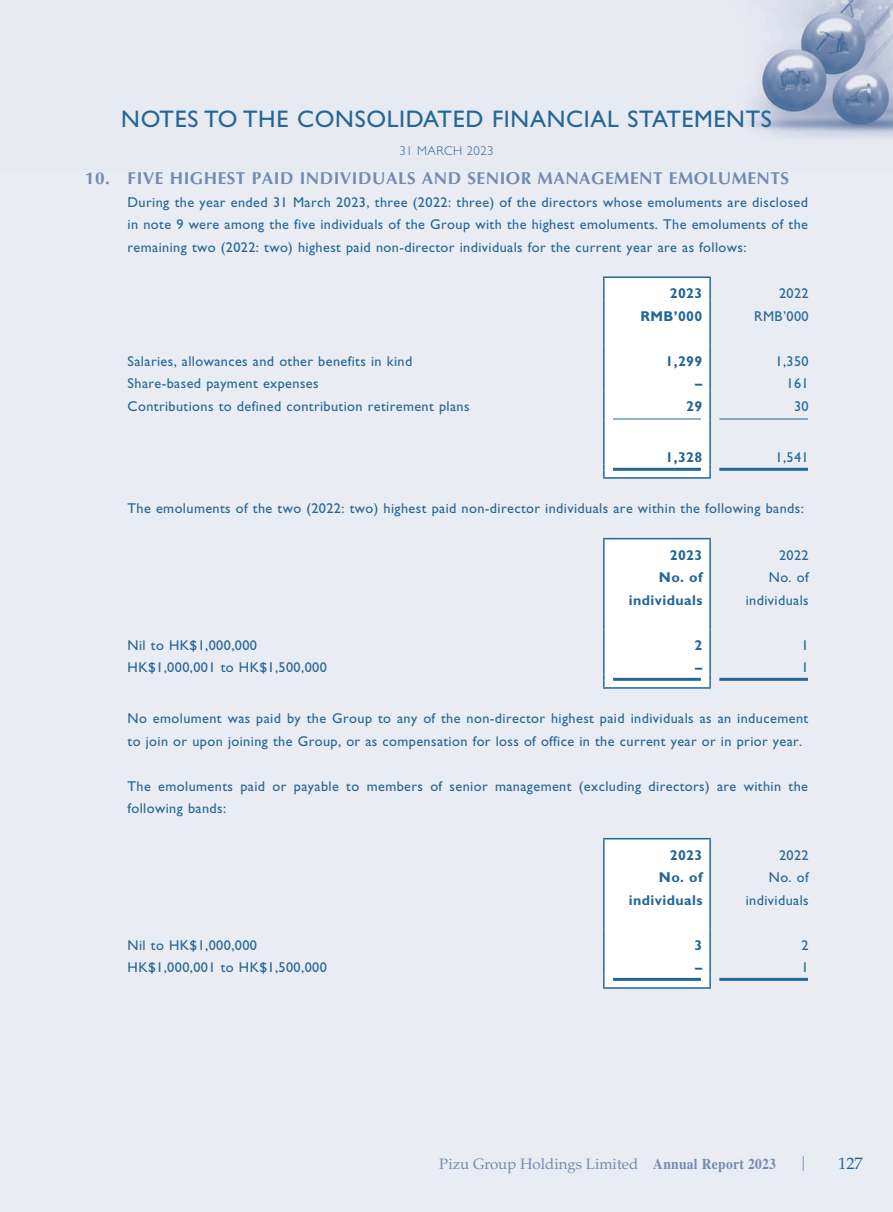
<style>
.page{position:relative;width:893px;height:1212px;background:#eaecf3}
.page>*{position:absolute;margin:0;border:0;box-sizing:border-box;transform-origin:0 0}
.t1{font:24px "Gill Sans Std";letter-spacing:.03em;color:#246695}
.t2{font:700 17.25px "Optima LT Std";letter-spacing:.03em;color:#728bb1}
.t3{font:16.5px "Palatino LT Std";color:#246695}
.t4{font:15px "Palatino LT Std";color:#728bb1}
.t5{font:14.25px/22.5px "Gill Sans Std";letter-spacing:.03em;color:#246695;text-align:right}
.t6{font:700 14.25px/22.5px "Gill Sans Std";letter-spacing:.03em;color:#246695;text-align:right}
.t7{font:300 12.75px "Gill Sans Std";letter-spacing:.03em;color:#246695}
.s1{font-family:"Times LT Std";font-weight:700}
</style>
<div class="page">
<img style="left:746px;top:0;width:147px;height:139px">
<hr style="left:603px;top:276px;width:108px;height:2px;background:#246695">
<div style="left:603px;top:277px;width:108px;height:200px;background:#fff"></div>
<hr style="left:603px;top:477px;width:108px;height:2px;background:#246695">
<hr style="left:613px;top:419px;width:88px;height:1px;background:#246695">
<hr style="left:719px;top:419px;width:89px;height:1px;background:#246695">
<hr style="left:613px;top:468px;width:88px;height:3px;background:#246695">
<hr style="left:719px;top:468px;width:89px;height:3px;background:#246695">
<hr style="left:603px;top:538px;width:108px;height:1px;background:#246695">
<div style="left:603px;top:539px;width:108px;height:148px;background:#fff"></div>
<hr style="left:603px;top:687px;width:108px;height:2px;background:#246695">
<hr style="left:613px;top:678px;width:88px;height:3px;background:#246695">
<hr style="left:719px;top:678px;width:89px;height:3px;background:#246695">
<hr style="left:603px;top:838px;width:108px;height:1px;background:#246695">
<div style="left:603px;top:839px;width:108px;height:148px;background:#fff"></div>
<hr style="left:603px;top:987px;width:108px;height:2px;background:#246695">
<hr style="left:613px;top:978px;width:88px;height:3px;background:#246695">
<hr style="left:719px;top:978px;width:89px;height:3px;background:#246695">
<h1 class="t1" style="left:121px;top:105px;width:652px">NOTES TO THE CONSOLIDATED FINANCIAL STATEMENTS</h1>
<p class="t7" style="left:400px;top:144px;width:95px">31 MARCH 2023</p>
<p class="t2" style="left:85px;top:169px;width:706px">10. FIVE HIGHEST PAID INDIVIDUALS AND SENIOR MANAGEMENT EMOLUMENTS</p>
<p class="t5" style="left:128px;top:191px;width:682px;text-align:justify">During the year ended 31 March 2023, three (2022: three) of the directors whose emoluments are disclosed in note 9 were among the five individuals of the Group with the highest emoluments. The emoluments of the remaining two (2022: two) highest paid non-director individuals for the current year are as follows:</p>
<p class="t6" style="left:670px;top:282px;width:34px">2023</p>
<p class="t5" style="left:779px;top:282px;width:31px">2022</p>
<p class="t6" style="left:640px;top:304px;width:64px">RMB’000</p>
<p class="t5" style="left:754px;top:305px;width:56px">RMB’000</p>
<p class="t5" style="left:128px;top:350px;width:286px">Salaries, allowances and other benefits in kind</p>
<p class="t6" style="left:665px;top:349px;width:38px">1,299</p>
<p class="t5" style="left:775px;top:350px;width:35px">1,350</p>
<p class="t5" style="left:128px;top:372px;width:193px">Share-based payment expenses</p>
<p class="t6" style="left:695px;top:372px;width:9px">–</p>
<p class="t5" style="left:786px;top:372px;width:24px">161</p>
<p class="t5" style="left:128px;top:395px;width:344px">Contributions to defined contribution retirement plans</p>
<p class="t6" style="left:686px;top:394px;width:18px">29</p>
<p class="t5" style="left:794px;top:395px;width:16px">30</p>
<p class="t6" style="left:665px;top:446px;width:38px">1,328</p>
<p class="t5" style="left:775px;top:446px;width:35px">1,541</p>
<p class="t5" style="left:128px;top:497px;width:678px">The emoluments of the two (2022: two) highest paid non-director individuals are within the following bands:</p>
<p class="t6" style="left:670px;top:543px;width:34px">2023</p>
<p class="t5" style="left:779px;top:543px;width:31px">2022</p>
<p class="t6" style="left:629px;top:566px;width:75px">No. of individuals</p>
<p class="t5" style="left:746px;top:566px;width:65px">No. of individuals</p>
<p class="t5" style="left:128px;top:633px;width:131px">Nil to HK$1,000,000</p>
<p class="t6" style="left:694px;top:633px;width:9px">2</p>
<p class="t5" style="left:802px;top:633px;width:9px">1</p>
<p class="t5" style="left:128px;top:656px;width:201px">HK$1,000,001 to HK$1,500,000</p>
<p class="t6" style="left:695px;top:656px;width:9px">–</p>
<p class="t5" style="left:802px;top:656px;width:9px">1</p>
<p class="t5" style="left:128px;top:707px;width:682px;text-align:left">No emolument was paid by the Group to any of the non-director highest paid individuals as an inducement to join or upon joining the Group, or as compensation for loss of office in the current year or in prior year.</p>
<p class="t5" style="left:128px;top:774px;width:682px;text-align:left">The emoluments paid or payable to members of senior management (excluding directors) are within the following bands:</p>
<p class="t6" style="left:670px;top:843px;width:34px">2023</p>
<p class="t5" style="left:779px;top:843px;width:31px">2022</p>
<p class="t6" style="left:629px;top:866px;width:75px">No. of individuals</p>
<p class="t5" style="left:746px;top:866px;width:65px">No. of individuals</p>
<p class="t5" style="left:128px;top:933px;width:131px">Nil to HK$1,000,000</p>
<p class="t6" style="left:694px;top:933px;width:9px">3</p>
<p class="t5" style="left:802px;top:933px;width:9px">2</p>
<p class="t5" style="left:128px;top:956px;width:201px">HK$1,000,001 to HK$1,500,000</p>
<p class="t6" style="left:695px;top:956px;width:9px">–</p>
<p class="t5" style="left:802px;top:956px;width:9px">1</p>
<p class="t4" style="left:439px;top:1155px;width:338px">Pizu Group Holdings Limited <span class="s1">Annual Report 2023</span></p>
<p class="t4" style="left:799px;top:1153px;width:11px">|</p>
<p class="t3" style="left:838px;top:1153px;width:26px">127</p>
</div>
